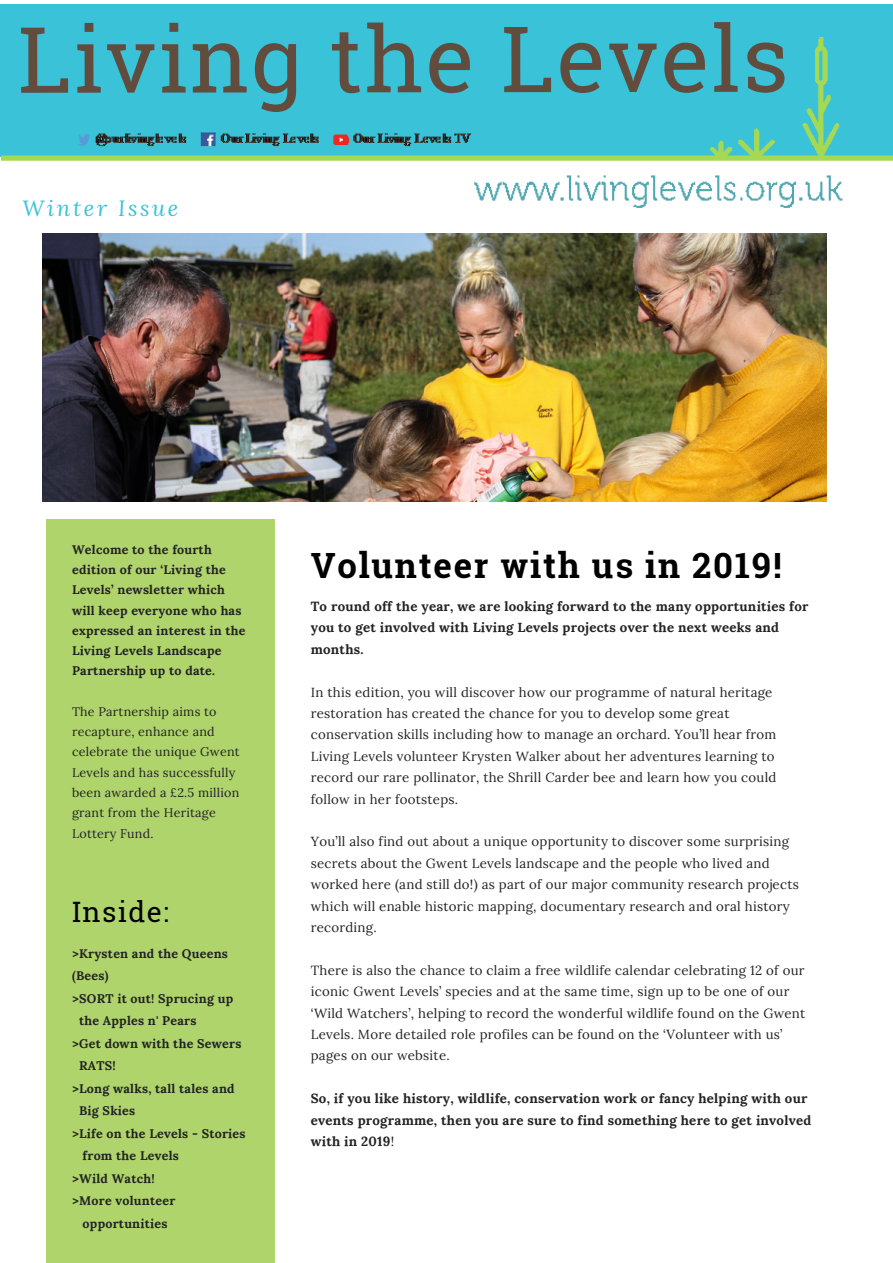
<style>
.page{position:relative;width:893px;height:1263px;background:#fff}
.page>*{position:absolute;margin:0;border:0;box-sizing:border-box;transform-origin:0 0}
.t1{font:91.5px "Roboto Slab";letter-spacing:.02em;color:#624c3e}
.t2{font:700 34.8px "Roboto Slab";letter-spacing:.05em;color:#000}
.t3{font:28.05px "Roboto Slab";letter-spacing:.05em;color:#000}
.t4{font:italic 22.05px "Lora";letter-spacing:.12em;color:#39c2d8}
.t5{font:13.2px/21.5px "Lora";letter-spacing:.02em;color:#222}
.t6{font:700 13.2px/21.5px "Lora";letter-spacing:.02em;color:#222}
.t7{font:700 12.45px/20.2px "Lora";letter-spacing:.02em;color:#222}
.t8{font:12.45px/20.2px "Lora";letter-spacing:.02em;color:#222}
.s1{font-weight:400}
</style>
<div class="page">
<div style="left:0;top:5px;width:893px;height:152px;background:#39c2d8"></div>
<div style="left:46px;top:519px;width:229px;height:744px;background:#afd46c"></div>
<img style="left:43px;top:233px;width:783px;height:268px">
<img style="left:1px;top:37px;width:892px;height:171px">
<h1 class="t1" style="left:18px;top:-3px;width:772px">Living the Levels</h1>
<h3 class="t4" style="left:23px;top:194px;width:157px">Winter Issue</h3>
<p class="t7" style="left:72px;top:539px;width:175px">Welcome to the fourth edition of our ‘Living the<br>Levels’ newsletter which will keep everyone who has expressed an interest in the<br>Living Levels Landscape<br>Partnership up to date.</p>
<p class="t8" style="left:72px;top:701px;width:169px">The Partnership aims to recapture, enhance and celebrate the unique Gwent<br>Levels and has successfully been awarded a £2.5 million grant from the Heritage<br>Lottery Fund.</p>
<h3 class="t3" style="left:72px;top:893px;width:98px">Inside:</h3>
<p class="t7" style="left:72px;top:943px;width:157px">&gt;Krysten and the Queens</p>
<p class="t7" style="left:72px;top:965px;width:38px">(Bees)</p>
<p class="t7" style="left:72px;top:988px;width:163px">&gt;SORT it out! Sprucing up</p>
<p class="t7" style="left:79px;top:1010px;width:119px">the Apples n' Pears</p>
<p class="t7" style="left:72px;top:1033px;width:171px">&gt;Get down with the Sewers</p>
<p class="t7" style="left:79px;top:1055px;width:38px">RATS!</p>
<p class="t7" style="left:72px;top:1078px;width:164px">&gt;Long walks, tall tales and</p>
<p class="t7" style="left:79px;top:1100px;width:58px">Big Skies</p>
<p class="t7" style="left:72px;top:1123px;width:175px">&gt;Life on the Levels - Stories</p>
<p class="t7" style="left:83px;top:1145px;width:98px">from the Levels</p>
<p class="t7" style="left:72px;top:1168px;width:84px">&gt;Wild Watch!</p>
<p class="t7" style="left:72px;top:1190px;width:105px">&gt;More volunteer</p>
<p class="t7" style="left:83px;top:1213px;width:86px">opportunities</p>
<h2 class="t2" style="left:311px;top:541px;width:472px">Volunteer with us in 2019!</h2>
<p class="t6" style="left:311px;top:595px;width:499px">To round off the year, we are looking forward to the many opportunities for you to get involved with Living Levels projects over the next weeks and months.</p>
<p class="t5" style="left:311px;top:681px;width:467px">In this edition, you will discover how our programme of natural heritage restoration has created the chance for you to develop some great conservation skills including how to manage an orchard. You’ll hear from Living Levels volunteer Krysten Walker about her adventures learning to record our rare pollinator, the Shrill Carder bee and learn how you could follow in her footsteps.</p>
<p class="t5" style="left:311px;top:831px;width:490px">You’ll also find out about a unique opportunity to discover some surprising secrets about the Gwent Levels landscape and the people who lived and worked here (and still do!) as part of our major community research projects which will enable historic mapping, documentary research and oral history recording.</p>
<p class="t5" style="left:311px;top:959px;width:496px">There is also the chance to claim a free wildlife calendar celebrating 12 of our iconic Gwent Levels’ species and at the same time, sign up to be one of our ‘Wild Watchers’, helping to record the wonderful wildlife found on the Gwent Levels. More detailed role profiles can be found on the ‘Volunteer with us’ pages on our website.</p>
<p class="t6" style="left:311px;top:1087px;width:502px">So, if you like history, wildlife, conservation work or fancy helping with our events programme, then you are sure to find something here to get involved with in 2019<span class="s1">!</span></p>
</div>
